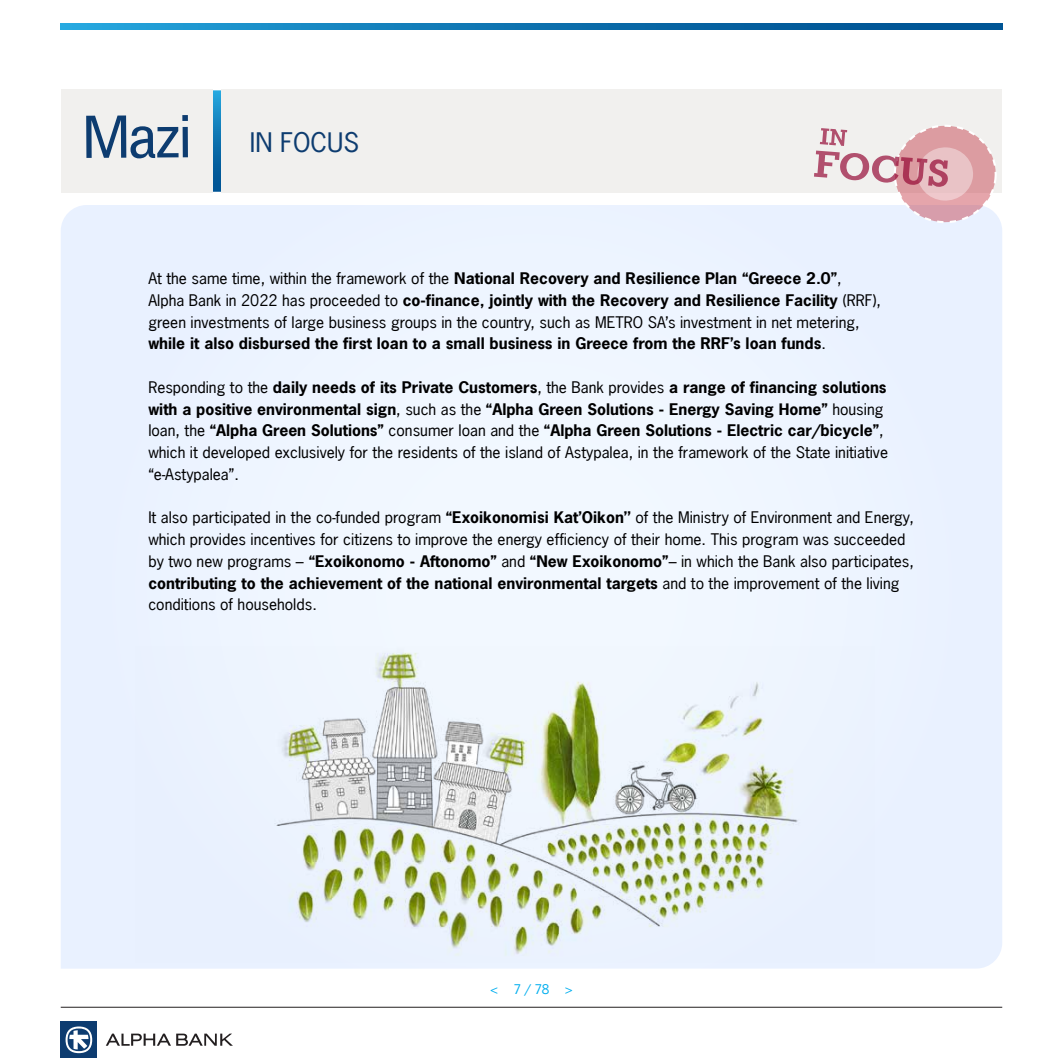
<style>
.page{position:relative;width:1063px;height:1063px;background:#fff}
.page>*{position:absolute;margin:0;border:0;box-sizing:border-box;transform-origin:0 0}
.t1{font:25.38px "PF News Gothic";color:#0d3c70}
.t2{font:15px/21.8px "PF News Gothic";color:#000}
.t3{font:700 15px/21.8px "PF News Gothic";color:#000}
.t4{font:12.5px "PF News Gothic";color:#00aeef}
.s1{font-weight:400}
.s2{font-weight:700}
</style>
<div class="page">
<div style="left:61px;top:205px;width:941px;height:764px;background:#ecf3ff"></div>
<svg style="left:61px;top:24px;width:941px;height:5px;background:#0e75b1"></svg>
<hr style="left:61px;top:1007px;width:941px;height:1px;background:#231f20">
<div style="left:61px;top:1022px;width:36px;height:36px;background:#0d3c70"></div>
<svg style="left:66px;top:1026px;width:26px;height:27px"></svg>
<svg style="left:68px;top:1029px;width:22px;height:22px"></svg>
<svg style="left:69px;top:1030px;width:20px;height:19px"></svg>
<svg style="left:106px;top:1034px;width:127px;height:12px"></svg>
<img style="left:136px;top:646px;width:738px;height:317px">
<div style="left:61px;top:89px;width:151px;height:104px;background:#f1f0ee"></div>
<div style="left:221px;top:89px;width:781px;height:104px;background:#f1f0ee"></div>
<svg style="left:814px;top:125px;width:184px;height:99px"></svg>
<svg style="left:86px;top:90px;width:135px;height:102px"></svg>
<h1 class="t1" style="left:250px;top:126px;width:111px">IN FOCUS</h1>
<p class="t3" style="left:148px;top:267px;width:734px"><span class="s1">At the same time, within the framework of the</span> National Recovery and Resilience Plan “Greece 2.0”<span class="s1">, Alpha Bank in 2022 has proceeded to</span> co-finance, jointly with the Recovery and Resilience Facility <span class="s1">(RRF), green investments of large business groups in the country, such as METRO SA’s investment in net metering, </span>while it also disbursed the first loan to a small business in Greece from the RRF’s loan funds<span class="s1">.</span></p>
<p class="t2" style="left:148px;top:376px;width:741px">Responding to the <span class="s2">daily needs of its Private Customers</span>, the Bank provides <span class="s2">a range of financing solutions with a positive environmental sign</span>, such as the <span class="s2">“Alpha Green Solutions - Energy Saving Home”</span> housing loan, the <span class="s2">“Alpha Green Solutions”</span> consumer loan and the <span class="s2">“Alpha Green Solutions - Electric car/bicycle”</span>, which it developed exclusively for the residents of the island of Astypalea, in the framework of the State initiative “e-Astypalea”.</p>
<p class="t2" style="left:148px;top:506px;width:767px">It also participated in the co-funded program <span class="s2">“Exoikonomisi Kat’Oikon’’</span> of the Ministry of Environment and Energy, which provides incentives for citizens to improve the energy efficiency of their home. This program was succeeded by two new programs – <span class="s2">“Exoikonomo - Aftonomo”</span> and <span class="s2">“New Exoikonomo”</span>– in which the Bank also participates, <span class="s2">contributing to the achievement of the national environmental targets</span> and to the improvement of the living conditions of households.</p>
<p class="t4" style="left:490px;top:981px;width:85px">&lt; 7 / 78 &gt;</p>
</div>
